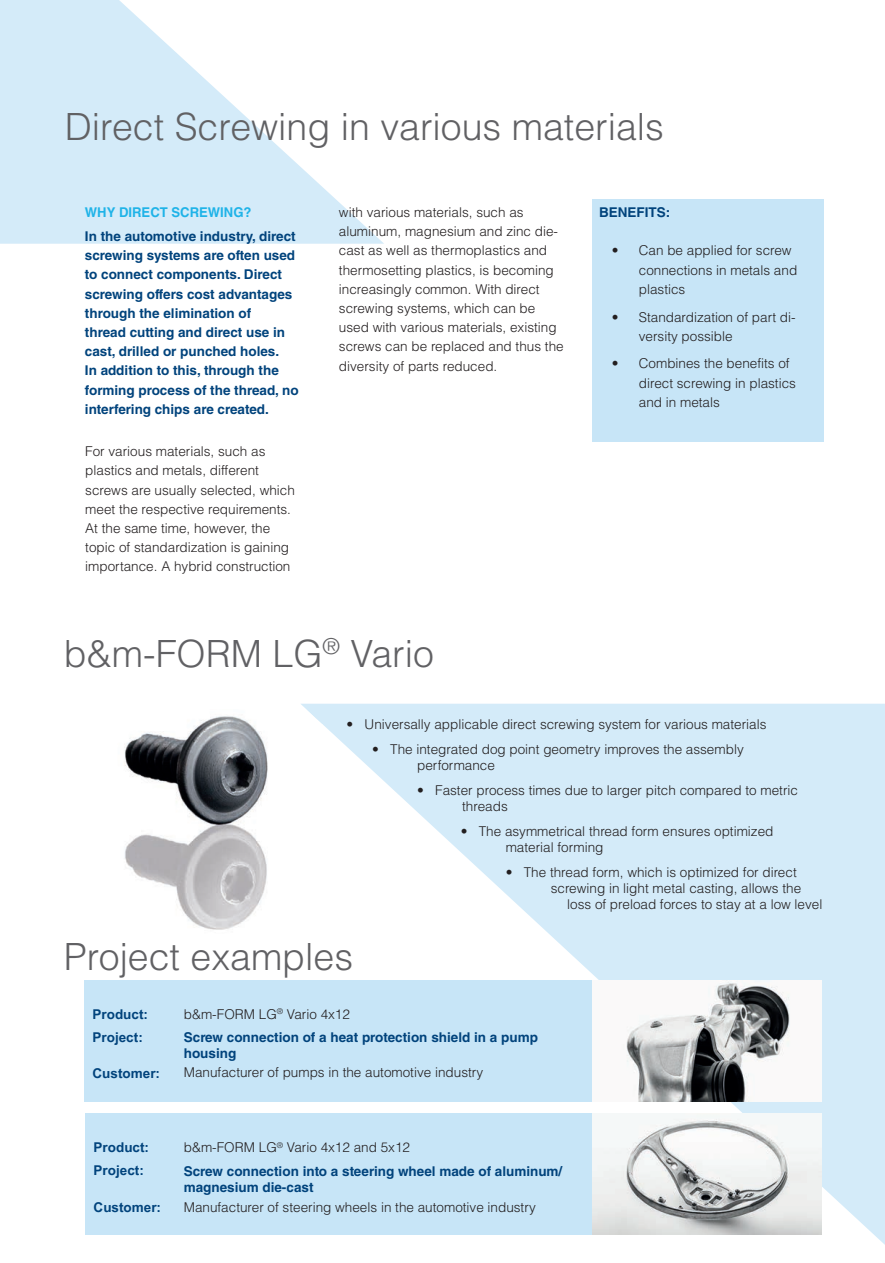
<style>
.page{position:relative;width:885px;height:1263px;background:#fff}
.page>*{position:absolute;margin:0;border:0;box-sizing:border-box;transform-origin:0 0}
.t1{font:300 37.5px "Helvetica LT Std";color:#616164}
.t2{font:300 13.5px/19.2px "Helvetica LT Std";color:#231f20}
.t3{font:700 13.5px/19.2px "Helvetica LT Std";color:#01437c}
.t4{font:700 13.5px/23.4px "Arial Unicode MS";color:#01437c}
.t5{font:700 13.5px "Helvetica LT Std";color:#1fb3e8}
</style>
<div class="page">
<svg style="left:0;top:0;width:384px;height:244px;fill:#d4ebf9"></svg>
<svg style="left:300px;top:704px;width:584px;height:540px;fill:#d4ebf9"></svg>
<div style="left:84px;top:980px;width:508px;height:122px;background:#c7e5f7"></div>
<div style="left:85px;top:1114px;width:507px;height:121px;background:#c7e5f7"></div>
<div style="left:592px;top:199px;width:231px;height:243px;background:#c7e5f7"></div>
<img style="left:592px;top:1114px;width:229px;height:121px">
<img style="left:124px;top:709px;width:198px;height:230px">
<img style="left:306px;top:709px;width:16px;height:15px">
<img style="left:592px;top:980px;width:229px;height:122px">
<h1 class="t1" style="left:65px;top:103px;width:600px">Direct Screwing in various materials</h1>
<p class="t5" style="left:85px;top:204px;width:168px">WHY DIRECT SCREWING?</p>
<p class="t2" style="left:339px;top:202px;width:226px">with various materials, such as aluminum, magnesium and zinc die&shy;cast as well as thermoplastics and thermosetting plastics, is becoming increasingly common. With direct screwing systems, which can be used with various materials, existing screws can be replaced and thus the diversity of parts reduced.</p>
<p class="t3" style="left:85px;top:226px;width:215px">In the automotive industry, direct screwing systems are often used to connect components. Direct screwing offers cost advantages through the elimination of<br>thread cutting and direct use in cast, drilled or punched holes.<br>In addition to this, through the forming process of the thread, no interfering chips are created.</p>
<p class="t2" style="left:85px;top:442px;width:211px">For various materials, such as plastics and metals, different screws are usually selected, which meet the respective requirements.<br>At the same time, however, the topic of standardization is gaining importance. A hybrid construction</p>
<h1 class="t1" style="left:64px;top:630px;width:371px">b&amp;m-FORM LG<sup>®</sup> Vario</h1>
<p class="t3" style="left:599px;top:202px;width:73px">BENEFITS :</p>
<p class="t2" style="left:638px;top:241px;width:160px;text-indent:-27px">• Can be applied for screw connections in metals and plastics</p>
<p class="t2" style="left:638px;top:307px;width:158px;text-indent:-27px">• Standardization of part di&shy;versity possible</p>
<p class="t2" style="left:638px;top:354px;width:159px;text-indent:-27px">• Combines the benefits of direct screwing in plastics and in metals</p>
<p class="t2" style="left:346px;top:715px;width:421px">• Universally applicable direct screwing system for various materials</p>
<p class="t2" style="left:417px;top:741px;width:328px;line-height:16.2px;text-indent:-45px">• The integrated dog point geometry improves the assembly performance</p>
<p class="t2" style="left:462px;top:782px;width:337px;line-height:16.2px;text-indent:-45px">• Faster process times due to larger pitch compared to metric threads</p>
<p class="t2" style="left:505px;top:823px;width:269px;line-height:16.2px;text-indent:-45px">• The asymmetrical thread form ensures optimized material forming</p>
<p class="t2" style="left:505px;top:862px;width:292px">• The thread form, which is optimized for direct</p>
<p class="t2" style="left:550px;top:878px;width:252px">screwing in light metal casting, allows the</p>
<p class="t2" style="left:567px;top:895px;width:257px">loss of preload forces to stay at a low level</p>
<h1 class="t1" style="left:64px;top:933px;width:290px">Project examples</h1>
<p class="t4" style="left:92px;top:1002px;width:57px">Product :<br>Project :</p>
<p class="t4" style="left:92px;top:1062px;width:69px">Customer :</p>
<p class="t2" style="left:184px;top:1004px;width:168px">b&amp;m-FORM LG<sup>®</sup> Vario 4x12</p>
<p class="t3" style="left:184px;top:1029px;width:355px;line-height:16.2px">Screw connection of a heat protection shield in a pump housing</p>
<p class="t2" style="left:184px;top:1063px;width:301px">Manufacturer of pumps in the automotive industry</p>
<p class="t4" style="left:94px;top:1136px;width:57px">Product :<br>Project :</p>
<p class="t4" style="left:94px;top:1195px;width:69px">Customer :</p>
<p class="t2" style="left:184px;top:1138px;width:228px">b&amp;m-FORM LG<sup>®</sup> Vario 4x12 and 5x12</p>
<p class="t3" style="left:184px;top:1163px;width:380px;line-height:16.2px">Screw connection into a steering wheel made of aluminum/ magnesium die-cast</p>
<p class="t2" style="left:184px;top:1198px;width:353px">Manufacturer of steering wheels in the automotive industry</p>
</div>
